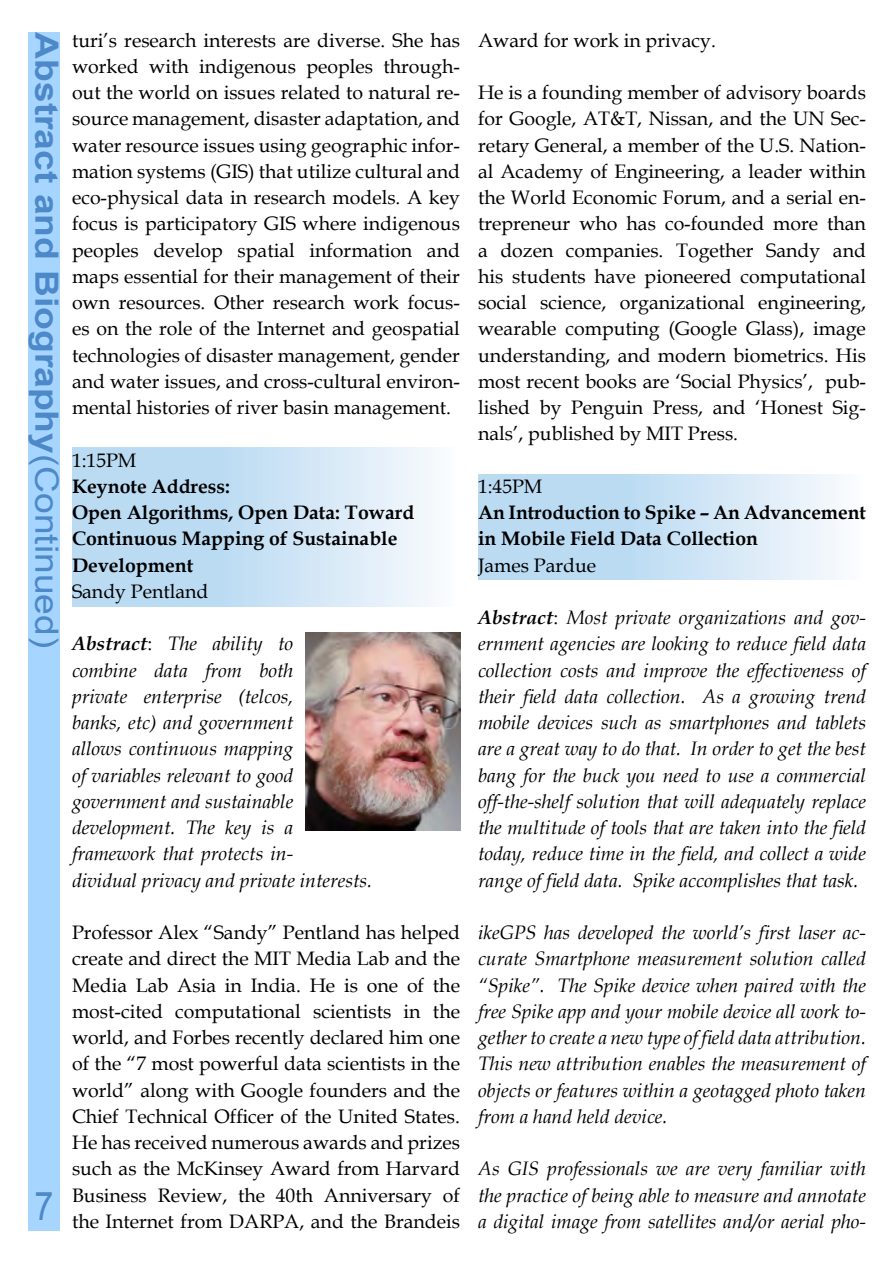
<style>
.page{position:relative;width:893px;height:1263px;background:#fff}
.page>*{position:absolute;margin:0;border:0;box-sizing:border-box;transform-origin:0 0}
.t1{font:700 32.1px "Arial";color:#4d89c8;scale:1.16 1}
.t2{font:19.5px/26.2px "Book Antiqua";color:#000;text-align:justify}
.t3{font:italic 19.5px/26.2px "Book Antiqua";color:#000;text-align:justify}
.t4{font:700 19.5px/26.2px "Book Antiqua";color:#000}
.s1{font-weight:700}
.s2{font-style:normal}
.s3{font-weight:400}
</style>
<div class="page">
<div style="left:478px;top:474px;width:388px;height:106px;background:linear-gradient(to right,#abd3f0,#f2f7fc)"></div>
<div style="left:72px;top:448px;width:388px;height:158px;background:linear-gradient(to right,#abd3f0,#f2f7fc)"></div>
<div style="left:28px;top:32px;width:32px;height:1198px;background:#a6d5ff"></div>
<img style="left:305px;top:632px;width:155px;height:198px">
<p class="t2" style="left:72px;top:26px;width:389px">turi’s research interests are diverse. She has worked with indigenous peoples through&shy;out the world on issues related to natural re&shy;source management, disaster adaptation, and water resource issues using geographic infor&shy;mation systems (GIS) that utilize cultural and eco-physical data in research models. A key focus is participatory GIS where indigenous peoples develop spatial information and maps essential for their management of their own resources. Other research work focus&shy;es on the role of the Internet and geospatial technologies of disaster management, gender and water issues, and cross-cultural environ&shy;mental histories of river basin management.</p>
<p class="t2" style="left:72px;top:446px;width:66px">1:15PM</p>
<p class="t4" style="left:72px;top:473px;width:344px">Keynote Address:<br>Open Algorithms, Open Data: Toward<br>Continuous Mapping of Sustainable<br>Development</p>
<p class="t2" style="left:72px;top:578px;width:138px">Sandy Pentland</p>
<p class="t3" style="left:72px;top:630px;width:301px;text-align:left"><span class="s1">Abstract</span><span class="s2">:</span> The ability to<br>combine data from both<br>private enterprise (telcos,<br>banks, etc) and government<br>allows continuous mapping<br>of variables relevant to good government and sustainable development. The key is a framework that protects in-<br>dividual privacy and private interests.</p>
<p class="t2" style="left:35px;top:919px;width:427px;text-align:right">Professor Alex “Sandy” Pentland has helped create and direct the MIT Media Lab and the Media Lab Asia in India. He is one of the most-cited computational scientists in the world, and Forbes recently declared him one<br>of the “7 most powerful data scientists in the world” along with Google founders and the Chief Technical Officer of the United States.<br>He has received numerous awards and prizes such as the McKinsey Award from Harvard Business Review, the 40th Anniversary of<br><sup>7</sup> the Internet from DARPA, and the Brandeis</p>
<h1 class="t1" style="left:68px;top:32px;width:532px;rotate:90deg">Abstract and Biography<span class="s3">(Continued)</span></h1>
<p class="t2" style="left:478px;top:26px;width:239px">Award for work in privacy.</p>
<p class="t2" style="left:478px;top:79px;width:389px">He is a founding member of advisory boards for Google, AT&amp;T, Nissan, and the UN Sec&shy;retary General, a member of the U.S. Nation&shy;al Academy of Engineering, a leader within the World Economic Forum, and a serial en&shy;trepreneur who has co-founded more than a dozen companies. Together Sandy and his students have pioneered computational social science, organizational engineering, wearable computing (Google Glass), image understanding, and modern biometrics. His most recent books are ‘Social Physics’, pub&shy;lished by Penguin Press, and ‘Honest Sig&shy;nals’, published by MIT Press.</p>
<p class="t2" style="left:478px;top:473px;width:66px">1:45PM</p>
<p class="t4" style="left:478px;top:499px;width:389px">An Introduction to Spike – An Advancement in Mobile Field Data Collection</p>
<p class="t2" style="left:478px;top:551px;width:120px">James Pardue</p>
<p class="t3" style="left:478px;top:604px;width:389px"><span class="s1">Abstract</span><span class="s2">:</span> Most private organizations and gov&shy;ernment agencies are looking to reduce field data collection costs and improve the effectiveness of their field data collection. As a growing trend mobile devices such as smartphones and tablets are a great way to do that. In order to get the best bang for the buck you need to use a commercial off-the-shelf solution that will adequately replace the multitude of tools that are taken into the field today, reduce time in the field, and collect a wide range of field data. Spike accomplishes that task.</p>
<p class="t3" style="left:478px;top:919px;width:389px">ikeGPS has developed the world’s first laser ac&shy;curate Smartphone measurement solution called “Spike”. The Spike device when paired with the free Spike app and your mobile device all work to&shy;gether to create a new type of field data attribution.<br>This new attribution enables the measurement of objects or features within a geotagged photo taken from a hand held device.</p>
<p class="t3" style="left:478px;top:1155px;width:389px">As GIS professionals we are very familiar with the practice of being able to measure and annotate a digital image from satellites and/or aerial pho-</p>
</div>
